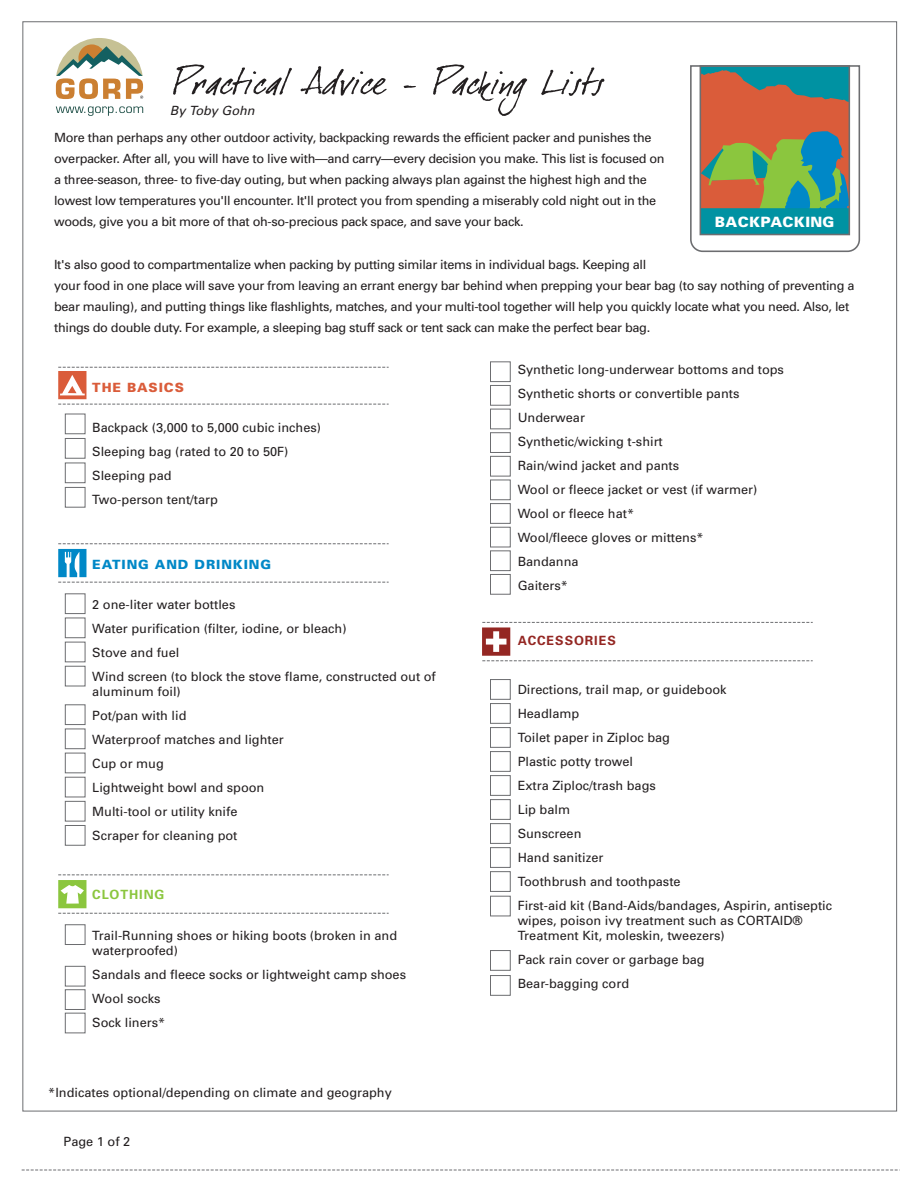
<style>
.page{position:relative;width:918px;height:1188px;background:#fff}
.page>*{position:absolute;margin:0;border:0;box-sizing:border-box;transform-origin:0 0}
.t1{font:900 14.25px "Univers";letter-spacing:.025em;color:#fff}
.t2{font:12.75px/24px "Univers";color:#231f20}
.t3{font:12.75px/21.1px "Univers";letter-spacing:-.025em;color:#231f20}
.t4{font:900 12.75px "Univers";letter-spacing:.07em;color:#0088c7}
.t5{font:700 12.75px "Univers";letter-spacing:.07em;color:#942723}
.t6{font:italic 12.75px "Univers";color:#231f20}
.t7{font:900 12.75px "Univers";letter-spacing:.07em;color:#da5c3a}
.t8{font:700 12.75px "Univers";letter-spacing:.07em;color:#8bc63e}
</style>
<div class="page">
<svg style="left:21px;top:1170px;width:879px;height:1px"></svg>
<svg style="left:482px;top:622px;width:331px;height:39px"></svg>
<svg style="left:58px;top:874px;width:331px;height:40px"></svg>
<svg style="left:55px;top:38px;width:89px;height:78px"></svg>
<div style="left:58px;top:371px;width:28px;height:28px;background:#da5c3a"></div>
<svg style="left:60px;top:375px;width:25px;height:20px"></svg>
<div style="left:65px;top:438px;width:20px;height:20px;border:1px solid #6c6d70"></div>
<div style="left:65px;top:487px;width:20px;height:20px;border:1px solid #6c6d70"></div>
<div style="left:65px;top:463px;width:20px;height:20px;border:1px solid #6c6d70"></div>
<div style="left:65px;top:414px;width:20px;height:20px;border:1px solid #6c6d70"></div>
<div style="left:65px;top:618px;width:20px;height:20px;border:1px solid #6c6d70"></div>
<div style="left:65px;top:666px;width:20px;height:20px;border:1px solid #6c6d70"></div>
<div style="left:65px;top:642px;width:20px;height:20px;border:1px solid #6c6d70"></div>
<div style="left:65px;top:594px;width:20px;height:20px;border:1px solid #6c6d70"></div>
<div style="left:65px;top:705px;width:20px;height:20px;border:1px solid #6c6d70"></div>
<div style="left:65px;top:753px;width:20px;height:20px;border:1px solid #6c6d70"></div>
<div style="left:65px;top:729px;width:20px;height:20px;border:1px solid #6c6d70"></div>
<div style="left:490px;top:385px;width:20px;height:20px;border:1px solid #6c6d70"></div>
<div style="left:490px;top:433px;width:20px;height:20px;border:1px solid #6c6d70"></div>
<div style="left:490px;top:409px;width:20px;height:20px;border:1px solid #6c6d70"></div>
<div style="left:490px;top:362px;width:20px;height:20px;border:1px solid #6c6d70"></div>
<div style="left:490px;top:480px;width:20px;height:20px;border:1px solid #6c6d70"></div>
<div style="left:490px;top:503px;width:20px;height:21px;border:1px solid #6c6d70"></div>
<div style="left:490px;top:527px;width:20px;height:20px;border:1px solid #6c6d70"></div>
<div style="left:490px;top:551px;width:20px;height:20px;border:1px solid #6c6d70"></div>
<div style="left:490px;top:574px;width:20px;height:20px;border:1px solid #6c6d70"></div>
<div style="left:490px;top:679px;width:20px;height:20px;border:1px solid #6c6d70"></div>
<div style="left:490px;top:727px;width:20px;height:21px;border:1px solid #6c6d70"></div>
<div style="left:490px;top:703px;width:20px;height:21px;border:1px solid #6c6d70"></div>
<div style="left:490px;top:456px;width:20px;height:20px;border:1px solid #6c6d70"></div>
<div style="left:490px;top:775px;width:20px;height:21px;border:1px solid #6c6d70"></div>
<div style="left:490px;top:823px;width:20px;height:21px;border:1px solid #6c6d70"></div>
<div style="left:490px;top:799px;width:20px;height:21px;border:1px solid #6c6d70"></div>
<div style="left:490px;top:751px;width:20px;height:21px;border:1px solid #6c6d70"></div>
<div style="left:490px;top:847px;width:20px;height:21px;border:1px solid #6c6d70"></div>
<div style="left:490px;top:896px;width:20px;height:20px;border:1px solid #6c6d70"></div>
<div style="left:490px;top:871px;width:20px;height:21px;border:1px solid #6c6d70"></div>
<div style="left:490px;top:950px;width:20px;height:20px;border:1px solid #6c6d70"></div>
<div style="left:490px;top:975px;width:20px;height:20px;border:1px solid #6c6d70"></div>
<div style="left:65px;top:825px;width:20px;height:20px;border:1px solid #6c6d70"></div>
<div style="left:65px;top:777px;width:20px;height:20px;border:1px solid #6c6d70"></div>
<div style="left:65px;top:801px;width:20px;height:20px;border:1px solid #6c6d70"></div>
<div style="left:65px;top:966px;width:20px;height:20px;border:1px solid #6c6d70"></div>
<div style="left:65px;top:1013px;width:20px;height:20px;border:1px solid #6c6d70"></div>
<div style="left:65px;top:990px;width:20px;height:20px;border:1px solid #6c6d70"></div>
<div style="left:65px;top:925px;width:20px;height:20px;border:1px solid #6c6d70"></div>
<svg style="left:58px;top:404px;width:331px;height:1px"></svg>
<svg style="left:58px;top:367px;width:331px;height:1px"></svg>
<svg style="left:58px;top:543px;width:331px;height:40px"></svg>
<svg style="left:690px;top:65px;width:171px;height:186px"></svg>
<div style="left:700px;top:65px;width:150px;height:170px;border:2px solid #6c6d70"></div>
<svg style="left:173px;top:64px;width:119px;height:31px"></svg>
<svg style="left:301px;top:66px;width:86px;height:30px"></svg>
<svg style="left:404px;top:85px;width:12px;height:3px"></svg>
<svg style="left:433px;top:64px;width:94px;height:52px"></svg>
<svg style="left:541px;top:68px;width:63px;height:28px"></svg>
<p class="t6" style="left:170px;top:103px;width:86px">By Toby Gohn</p>
<p class="t3" style="left:54px;top:126px;width:612px">More than perhaps any other outdoor activity, backpacking rewards the efficient packer and punishes the overpacker. After all, you will have to live with—and carry—every decision you make. This list is focused on a three-season, three- to five-day outing, but when packing always plan against the highest high and the lowest low temperatures you'll encounter. It'll protect you from spending a miserably cold night out in the woods, give you a bit more of that oh-so-precious pack space, and save your back.</p>
<p class="t3" style="left:54px;top:253px;width:802px">It's also good to compartmentalize when packing by putting similar items in individual bags. Keeping all<br>your food in one place will save your from leaving an errant energy bar behind when prepping your bear bag (to say nothing of preventing a bear mauling), and putting things like flashlights, matches, and your multi-tool together will help you quickly locate what you need. Also, let things do double duty. For example, a sleeping bag stuff sack or tent sack can make the perfect bear bag.</p>
<p class="t2" style="left:518px;top:357px;width:268px">Synthetic long-underwear bottoms and tops<br>Synthetic shorts or convertible pants<br>Underwear<br>Synthetic/wicking t-shirt<br>Rain/wind jacket and pants<br>Wool or fleece jacket or vest (if warmer)<br>Wool or fleece hat*<br>Wool/fleece gloves or mittens*<br>Bandanna<br>Gaiters*</p>
<p class="t1" style="left:715px;top:213px;width:121px">BACKPACKING</p>
<p class="t7" style="left:92px;top:379px;width:93px">THE BASICS</p>
<p class="t2" style="left:92px;top:415px;width:230px">Backpack (3,000 to 5,000 cubic inches)<br>Sleeping bag (rated to 20 to 50F)<br>Sleeping pad<br>Two-person tent/tarp</p>
<p class="t4" style="left:92px;top:556px;width:180px">EATING AND DRINKING</p>
<p class="t2" style="left:92px;top:592px;width:345px">2 one-liter water bottles<br>Water purification (filter, iodine, or bleach)<br>Stove and fuel<br>Wind screen (to block the stove flame, constructed out of</p>
<p class="t2" style="left:92px;top:680px;width:193px">aluminum foil)<br>Pot/pan with lid<br>Waterproof matches and lighter<br>Cup or mug<br>Lightweight bowl and spoon<br>Multi-tool or utility knife<br>Scraper for cleaning pot</p>
<p class="t5" style="left:518px;top:632px;width:100px">ACCESSORIES</p>
<p class="t2" style="left:518px;top:677px;width:316px">Directions, trail map, or guidebook<br>Headlamp<br>Toilet paper in Ziploc bag<br>Plastic potty trowel<br>Extra Ziploc/trash bags<br>Lip balm<br>Sunscreen<br>Hand sanitizer<br>Toothbrush and toothpaste<br>First-aid kit (Band-Aids/bandages, Aspirin, antiseptic</p>
<p class="t2" style="left:518px;top:913px;width:287px;line-height:15.3px">wipes, poison ivy treatment such as CORTAID®<br>Treatment Kit, moleskin, tweezers)</p>
<p class="t2" style="left:518px;top:948px;width:189px">Pack rain cover or garbage bag<br>Bear-bagging cord</p>
<p class="t8" style="left:92px;top:887px;width:74px">CLOTHING</p>
<p class="t2" style="left:92px;top:927px;width:306px;line-height:15.3px">Trail-Running shoes or hiking boots (broken in and waterproofed)</p>
<p class="t2" style="left:92px;top:962px;width:315px">Sandals and fleece socks or lightweight camp shoes<br>Wool socks<br>Sock liners*</p>
<p class="t2" style="left:48px;top:1080px;width:345px">*Indicates optional/depending on climate and geography</p>
<p class="t2" style="left:64px;top:1129px;width:68px">Page 1 of 2</p>
</div>
